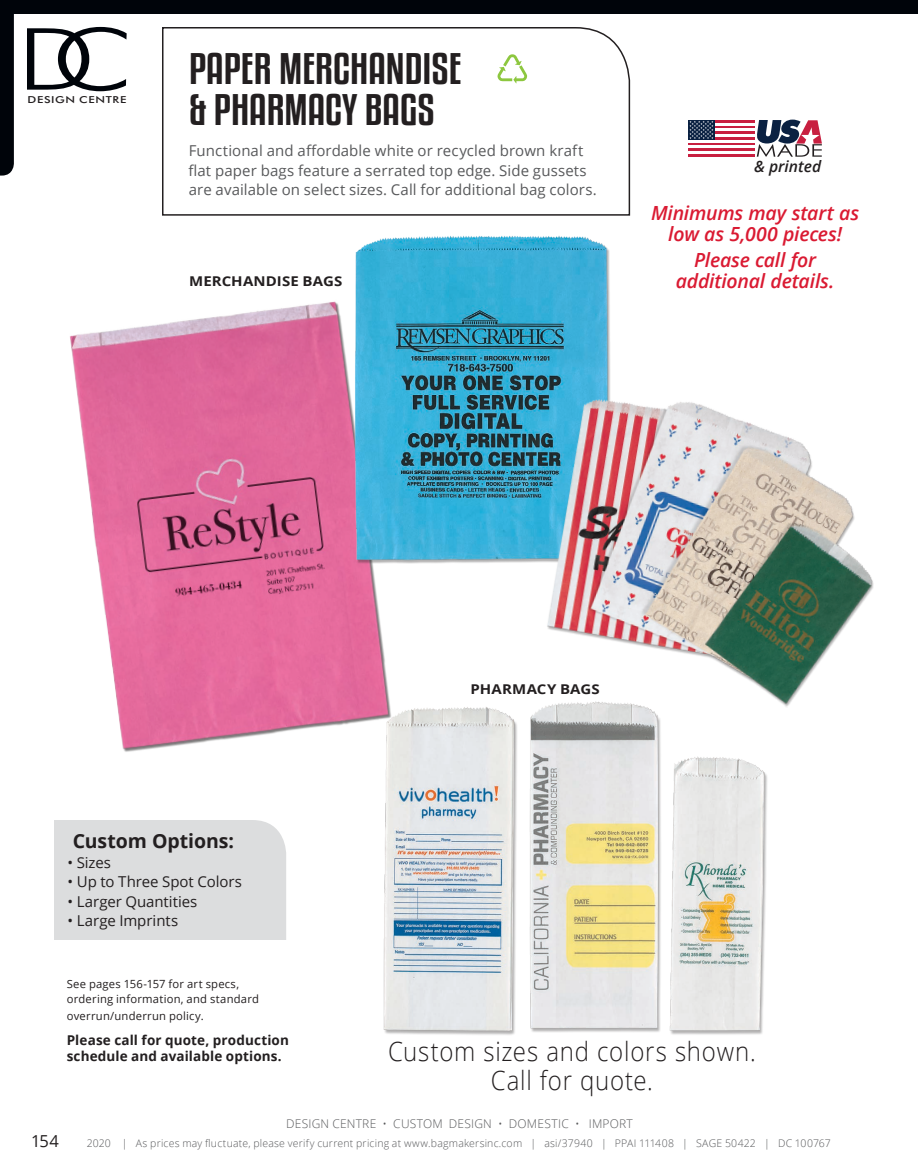
<style>
.page{position:relative;width:918px;height:1175px;background:#fff}
.page>*{position:absolute;margin:0;border:0;box-sizing:border-box;transform-origin:0 0}
.t1{font:39.15px/40.5px "Kenyan Coffee Rg";color:#231f20;scale:1.11 1}
.t2{font:300 26.4px/28.5px "Open Sans";letter-spacing:.03em;color:#231f20;text-align:center;scale:.91 1}
.t3{font:italic 600 19.5px/21px "Open Sans";letter-spacing:-.01em;color:#da1a32;text-align:center}
.t4{font:700 19.5px "Open Sans";letter-spacing:-.005em;color:#231f20}
.t5{font:16.5px "Open Sans";color:#231f20}
.t6{font:italic 600 15.6px "Open Sans";color:#231f20}
.t7{font:15px/19.5px "Open Sans";letter-spacing:.005em;color:#58595b}
.t8{font:15px "Open Sans";letter-spacing:-.005em;color:#231f20}
.t9{font:700 13.5px/16.5px "Open Sans";letter-spacing:.01em;color:#231f20}
.t10{font:700 13.5px "Open Sans";letter-spacing:.01em;color:#231f20;scale:1.11 1}
.t11{font:300 12px "Open Sans";letter-spacing:.015em;color:#58595b}
.t12{font:11.25px/15px "Open Sans";letter-spacing:.02em;color:#231f20}
.t13{font:300 10.5px "Open Sans";letter-spacing:.02em;color:#58595b}
.t14{font:500 9.6px "Futura BT";letter-spacing:.05em;color:#231f20;scale:1.25 1}
</style>
<div class="page">
<div style="left:0;top:0;width:918px;height:14px;background:#00040a"></div>
<svg style="left:0;top:14px;width:14px;height:162px;background:#05090f"></svg>
<img style="left:70px;top:301px;width:318px;height:451px">
<img style="left:349px;top:235px;width:261px;height:329px">
<img style="left:361px;top:688px;width:406px;height:347px">
<img style="left:510px;top:378px;width:364px;height:345px">
<svg style="left:27px;top:27px;width:100px;height:64px"></svg>
<svg style="left:162px;top:27px;width:469px;height:189px"></svg>
<div style="left:54px;top:820px;width:232px;height:120px;background:#dcddde"></div>
<hr style="left:688px;top:120px;width:67px;height:3px;background:#c81f40">
<hr style="left:688px;top:126px;width:67px;height:2px;background:#c81f40">
<hr style="left:688px;top:131px;width:67px;height:3px;background:#c81f40">
<hr style="left:688px;top:137px;width:67px;height:3px;background:#c81f40">
<hr style="left:688px;top:143px;width:67px;height:2px;background:#c81f40">
<hr style="left:688px;top:148px;width:67px;height:3px;background:#c81f40">
<hr style="left:688px;top:154px;width:67px;height:3px;background:#c81f40">
<svg style="left:688px;top:120px;width:27px;height:20px"></svg>
<svg style="left:689px;top:121px;width:24px;height:18px"></svg>
<svg style="left:757px;top:120px;width:65px;height:37px"></svg>
<svg style="left:495px;top:52px;width:35px;height:32px"></svg>
<p class="t14" style="left:28px;top:93px;width:81px">DESIGN CENTRE</p>
<h1 class="t1" style="left:189px;top:48px;width:247px">PAPER MERCHANDISE &amp; PHARMACY BAGS</h1>
<p class="t7" style="left:189px;top:141px;width:410px">Functional and affordable white or recycled brown kraft flat paper bags feature a serrated top edge. Side gussets are available on select sizes. Call for additional bag colors.</p>
<p class="t10" style="left:189px;top:272px;width:139px">MERCHANDISE BAGS</p>
<p class="t6" style="left:754px;top:155px;width:69px">&amp; printed</p>
<h3 class="t3" style="left:651px;top:202px;width:210px">Minimums may start as low as 5,000 pieces!</h3>
<h3 class="t3" style="left:676px;top:249px;width:160px">Please call for additional details.</h3>
<h3 class="t4" style="left:73px;top:827px;width:163px">Custom Options:</h3>
<p class="t8" style="left:68px;top:852px;width:45px">• Sizes</p>
<p class="t8" style="left:68px;top:871px;width:176px">• Up to Three Spot Colors</p>
<p class="t8" style="left:68px;top:891px;width:131px">• Larger Quantities</p>
<p class="t8" style="left:68px;top:910px;width:112px">• Large Imprints</p>
<p class="t10" style="left:470px;top:679px;width:118px">PHARMACY BAGS</p>
<p class="t12" style="left:67px;top:976px;width:194px">See pages 156-157 for art specs, ordering information, and standard</p>
<p class="t12" style="left:67px;top:1007px;width:138px">overrun/underrun policy.</p>
<p class="t9" style="left:67px;top:1031px;width:224px">Please call for quote, production schedule and available options.</p>
<h2 class="t2" style="left:388px;top:1036px;width:406px">Custom sizes and colors shown.<br>Call for quote.</h2>
<p class="t11" style="left:286px;top:1115px;width:348px">DESIGN CENTRE • CUSTOM DESIGN • DOMESTIC • IMPORT</p>
<p class="t5" style="left:31px;top:1129px;width:29px">154</p>
<p class="t13" style="left:87px;top:1136px;width:746px">2020 | As prices may fluctuate, please verify current pricing at www.bagmakersinc.com | asi/37940 | PPAI 111408 | SAGE 50422 | DC 100767</p>
</div>
